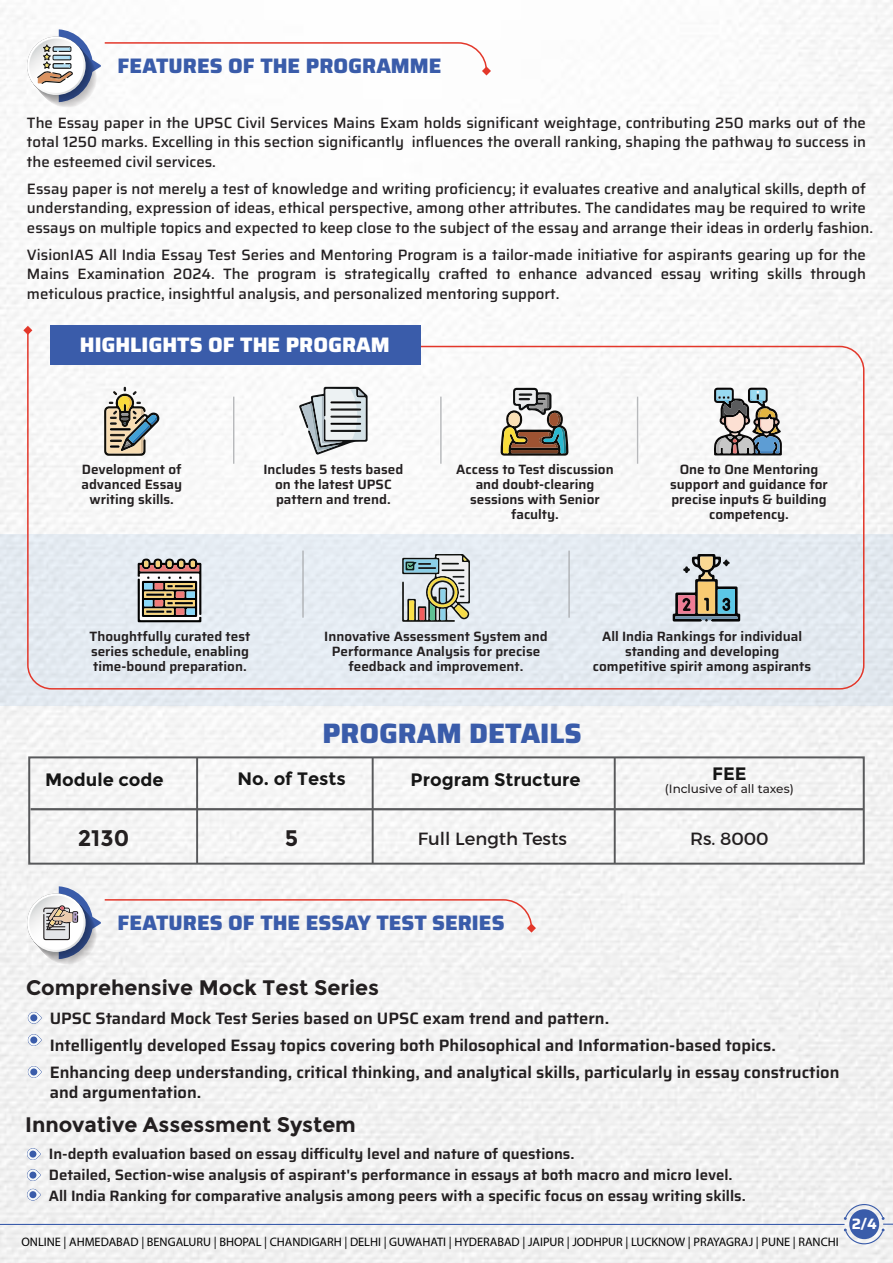
<style>
.page{position:relative;width:893px;height:1263px;background:#fff}
.page>*{position:absolute;margin:0;border:0;box-sizing:border-box;transform-origin:0 0}
.t1{font:800 28.05px "Saira";color:#3a5caa}
.t2{font:700 22.5px "Montserrat";color:#231f20}
.t3{font:700 21px "Montserrat";color:#231f20}
.t4{font:800 21px "Saira";color:#3a5caa}
.t5{font:800 21px "Saira";color:#fff}
.t6{font:700 18px "Montserrat";color:#161616}
.t7{font:18px "Montserrat";color:#231f20}
.t8{font:600 16.5px/27px "Saira";color:#231f20}
.t9{font:500 15px/19.5px "Saira";color:#231f20;text-align:justify}
.t10{font:600 15px/21px "Saira";color:#231f20}
.t11{font:700 15px "Saira";color:#fff}
.t12{font:600 13.5px/14.9px "Saira";color:#231f20;text-align:center}
.t13{font:12.3px "Myriad Pro";color:#010101}
.t14{font:500 12px "Montserrat";color:#231f20}
</style>
<div class="page">
<img style="left:0;top:0;width:893px;height:1263px">
<div style="left:0;top:534px;width:893px;height:172px;background:#e3e9f0"></div>
<hr style="left:0;top:1224px;width:844px;height:1px;background:#3a5caa">
<svg style="left:844px;top:1203px;width:49px;height:42px"></svg>
<svg style="left:26px;top:330px;width:839px;height:360px"></svg>
<div style="left:28px;top:756px;width:837px;height:109px;border:2px solid #58595b"></div>
<hr style="left:31px;top:808px;width:833px;height:2px;background:#58595b">
<hr style="left:372px;top:757px;width:2px;height:107px;background:#58595b">
<hr style="left:196px;top:757px;width:2px;height:107px;background:#58595b">
<hr style="left:614px;top:757px;width:2px;height:107px;background:#58595b">
<svg style="left:27px;top:1148px;width:14px;height:12px"></svg>
<div style="left:29px;top:1150px;width:7px;height:7px;background:#3a5caa;border-radius:50%"></div>
<svg style="left:27px;top:1169px;width:14px;height:12px"></svg>
<div style="left:29px;top:1171px;width:7px;height:7px;background:#3a5caa;border-radius:50%"></div>
<svg style="left:27px;top:1188px;width:14px;height:12px"></svg>
<div style="left:29px;top:1191px;width:7px;height:7px;background:#3a5caa;border-radius:50%"></div>
<svg style="left:27px;top:36px;width:59px;height:59px"></svg>
<svg style="left:29px;top:39px;width:55px;height:54px"></svg>
<svg style="left:23px;top:326px;width:9px;height:9px"></svg>
<svg style="left:37px;top:29px;width:454px;height:73px"></svg>
<svg style="left:27px;top:893px;width:59px;height:59px"></svg>
<svg style="left:29px;top:895px;width:55px;height:55px"></svg>
<svg style="left:43px;top:886px;width:493px;height:73px"></svg>
<svg style="left:27px;top:1012px;width:15px;height:12px"></svg>
<div style="left:30px;top:1014px;width:7px;height:7px;background:#3a5caa;border-radius:50%"></div>
<svg style="left:27px;top:1034px;width:15px;height:12px"></svg>
<div style="left:30px;top:1036px;width:7px;height:7px;background:#3a5caa;border-radius:50%"></div>
<svg style="left:27px;top:1066px;width:15px;height:12px"></svg>
<div style="left:30px;top:1068px;width:7px;height:7px;background:#3a5caa;border-radius:50%"></div>
<div style="left:50px;top:325px;width:370px;height:40px;background:#3a5caa"></div>
<svg style="left:714px;top:388px;width:68px;height:67px"></svg>
<h3 class="t4" style="left:118px;top:49px;width:326px">FEATURES OF THE PROGRAMME</h3>
<p class="t9" style="left:27px;top:112px;width:840px">The Essay paper in the UPSC Civil Services Mains Exam holds significant weightage, contributing 250 marks out of the total 1250 marks. Excelling in this section significantly influences the overall ranking, shaping the pathway to success in the esteemed civil services.</p>
<p class="t9" style="left:27px;top:178px;width:848px;text-align:left">Essay paper is not merely a test of knowledge and writing proficiency; it evaluates creative and analytical skills, depth of understanding, expression of ideas, ethical perspective, among other attributes. The candidates may be required to write essays on multiple topics and expected to keep close to the subject of the essay and arrange their ideas in orderly fashion.</p>
<p class="t9" style="left:27px;top:244px;width:840px">VisionIAS All India Essay Test Series and Mentoring Program is a tailor-made initiative for aspirants gearing up for the Mains Examination 2024. The program is strategically crafted to enhance advanced essay writing skills through meticulous practice, insightful analysis, and personalized mentoring support.</p>
<h3 class="t5" style="left:80px;top:328px;width:311px">HIGHLIGHTS OF THE PROGRAM</h3>
<p class="t12" style="left:81px;top:462px;width:102px">Development of advanced Essay writing skills.</p>
<p class="t12" style="left:263px;top:462px;width:141px">Includes 5 tests based on the latest UPSC pattern and trend.</p>
<p class="t12" style="left:456px;top:462px;width:159px">Access to Test discussion and doubt-clearing sessions with Senior faculty.</p>
<p class="t12" style="left:670px;top:462px;width:159px">One to One Mentoring support and guidance for precise inputs &amp; building competency.</p>
<p class="t12" style="left:90px;top:629px;width:162px;text-align:justify">Thoughtfully curated test series schedule, enabling time-bound preparation.</p>
<p class="t12" style="left:324px;top:629px;width:225px">Innovative Assessment System and<br>Performance Analysis for precise feedback and improvement.</p>
<p class="t12" style="left:593px;top:629px;width:220px">All India Rankings for individual standing and developing competitive spirit among aspirants</p>
<p class="t6" style="left:45px;top:768px;width:120px">Module code</p>
<h2 class="t2" style="left:78px;top:825px;width:53px">2130</h2>
<h1 class="t1" style="left:322px;top:711px;width:261px">PROGRAM DETAILS</h1>
<p class="t6" style="left:237px;top:768px;width:110px">No. of Tests</p>
<p class="t6" style="left:411px;top:768px;width:172px">Program Structure</p>
<p class="t6" style="left:712px;top:762px;width:36px">FEE</p>
<p class="t14" style="left:665px;top:780px;width:130px">(Inclusive of all taxes)</p>
<h2 class="t2" style="left:285px;top:825px;width:15px">5</h2>
<p class="t7" style="left:418px;top:828px;width:150px">Full Length Tests</p>
<p class="t7" style="left:690px;top:828px;width:80px">Rs. 8000</p>
<h3 class="t4" style="left:118px;top:906px;width:388px">FEATURES OF THE ESSAY TEST SERIES</h3>
<h3 class="t3" style="left:26px;top:975px;width:354px">Comprehensive Mock Test Series</h3>
<p class="t8" style="left:50px;top:1004px;width:791px">UPSC Standard Mock Test Series based on UPSC exam trend and pattern.<br>Intelligently developed Essay topics covering both Philosophical and Information-based topics.<br>Enhancing deep understanding, critical thinking, and analytical skills, particularly in essay construction</p>
<p class="t8" style="left:50px;top:1078px;width:153px">and argumentation.</p>
<h3 class="t3" style="left:25px;top:1112px;width:332px">Innovative Assessment System</h3>
<p class="t10" style="left:49px;top:1143px;width:698px">In-depth evaluation based on essay difficulty level and nature of questions.<br>Detailed, Section-wise analysis of aspirant's performance in essays at both macro and micro level.<br>All India Ranking for comparative analysis among peers with a specific focus on essay writing skills.</p>
<p class="t13" style="left:21px;top:1234px;width:819px">ONLINE | AHMEDABAD | BENGALURU | BHOPAL | CHANDIGARH | DELHI | GUWAHATI | HYDERABAD | JAIPUR | JODHPUR | LUCKNOW | PRAYAGRAJ | PUNE | RANCHI</p>
<p class="t11" style="left:852px;top:1211px;width:27px">2/4</p>
</div>
